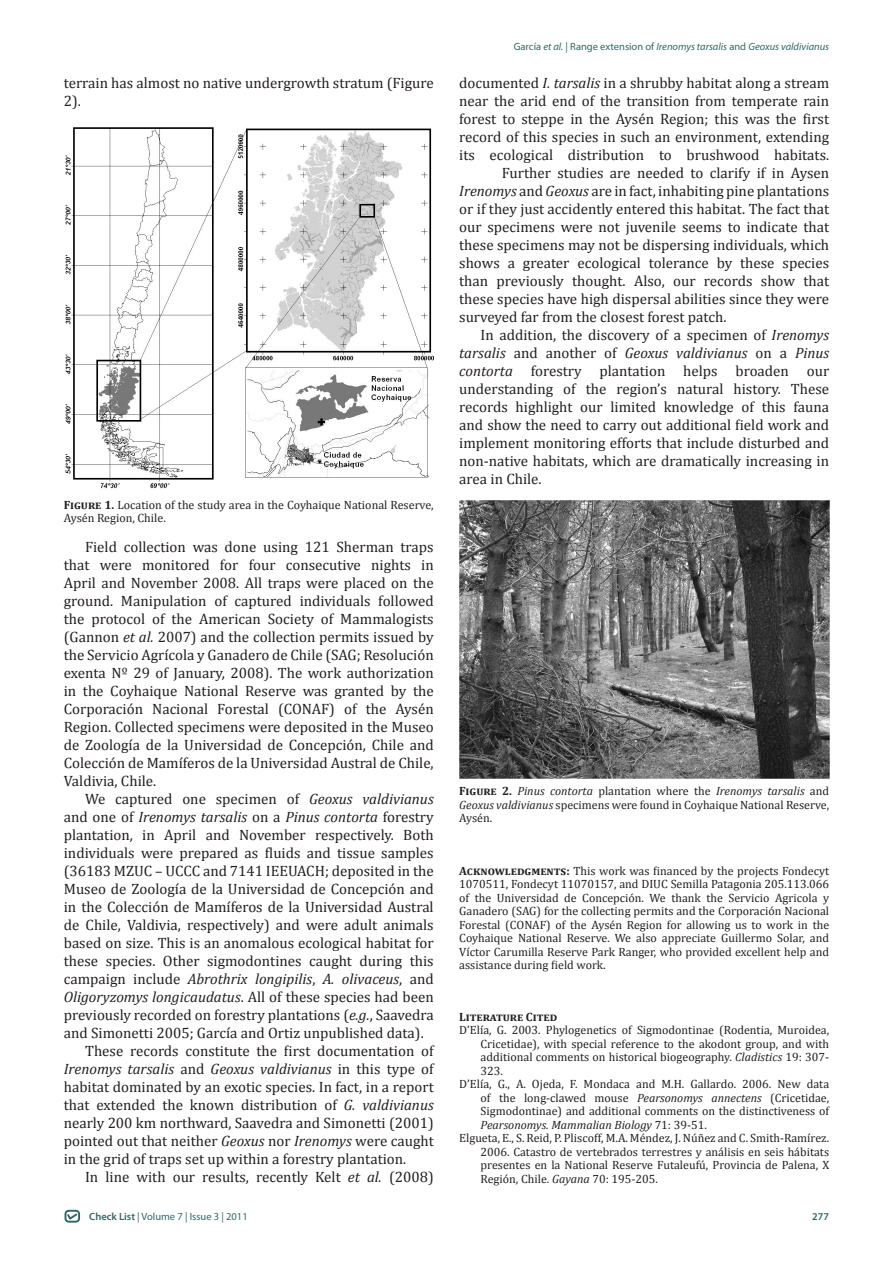
<style>
.page{position:relative;width:893px;height:1263px;background:#fff}
.page>*{position:absolute;margin:0;border:0;box-sizing:border-box;transform-origin:0 0}
.t1{font:15px/18px "Cambria";color:#231f20;text-align:justify}
.t2{font:12px/13.5px "Cambria";color:#231f20;text-align:justify}
.t3{font:700 12px "Cambria";color:#231f20}
.t4{font:italic 10.5px "Myriad Pro";color:#336767}
.t5{font:10.5px "Myriad Pro";color:#336767}
.t6{font:600 10.5px "Myriad Pro";color:#336767}
.s1{font-weight:700}
.s2{font-style:italic}
.s3{font-weight:600}
.s4{font-style:normal}
</style>
<div class="page">
<div style="left:65px;top:1210px;width:15px;height:12px;border:2px solid #326667;border-radius:3px"></div>
<svg style="left:66px;top:1212px;width:13px;height:9px"></svg>
<img style="left:65px;top:127px;width:369px;height:362px">
<img style="left:459px;top:501px;width:370px;height:277px">
<p class="t1" style="left:64px;top:74px;width:371px">terrain has almost no native undergrowth stratum (Figure<br>2).</p>
<p class="t2" style="left:64px;top:498px;width:371px"><span class="s1">Figure 1.</span> Location of the study area in the Coyhaique National Reserve,<br>Aysén Region, Chile.</p>
<p class="t1" style="left:64px;top:538px;width:371px;text-indent:21px">Field collection was done using 121 Sherman traps that were monitored for four consecutive nights in April and November 2008. All traps were placed on the ground. Manipulation of captured individuals followed the protocol of the American Society of Mammalogists (Gannon <span class="s2">et al.</span> 2007) and the collection permits issued by the Servicio Agrícola y Ganadero de Chile (SAG; Resolución exenta Nº 29 of January, 2008). The work authorization in the Coyhaique National Reserve was granted by the Corporación Nacional Forestal (CONAF) of the Aysén Region. Collected specimens were deposited in the Museo de Zoología de la Universidad de Concepción, Chile and Colección de Mamíferos de la Universidad Austral de Chile, Valdivia, Chile.</p>
<p class="t1" style="left:64px;top:790px;width:371px;text-indent:21px">We captured one specimen of <span class="s2">Geoxus valdivianus </span>and one of <span class="s2">Irenomys tarsalis</span> on a <span class="s2">Pinus contorta</span> forestry plantation, in April and November respectively. Both individuals were prepared as fluids and tissue samples (36183 MZUC – UCCC and 7141 IEEUACH; deposited in the Museo de Zoología de la Universidad de Concepción and in the Colección de Mamíferos de la Universidad Austral de Chile, Valdivia, respectively) and were adult animals based on size. This is an anomalous ecological habitat for these species. Other sigmodontines caught during this campaign include <span class="s2">Abrothrix longipilis</span>, <span class="s2">A. olivaceus</span>, and <span class="s2">Oligoryzomys longicaudatus</span>. All of these species had been previously recorded on forestry plantations (<span class="s2">e.g.</span>, Saavedra and Simonetti 2005; García and Ortiz unpublished data).</p>
<p class="t1" style="left:64px;top:1042px;width:371px;text-indent:21px">These records constitute the first documentation of <span class="s2">Irenomys tarsalis</span> and <span class="s2">Geoxus valdivianus</span> in this type of habitat dominated by an exotic species. In fact, in a report that extended the known distribution of <span class="s2">G. valdivianus </span>nearly 200 km northward, Saavedra and Simonetti (2001) pointed out that neither <span class="s2">Geoxus</span> nor <span class="s2">Irenomys</span> were caught in the grid of traps set up within a forestry plantation.</p>
<p class="t1" style="left:85px;top:1168px;width:350px">In line with our results, recently Kelt <span class="s2">et al.</span> (2008)</p>
<p class="t5" style="left:89px;top:1210px;width:160px"><span class="s3">Check List</span> | Volume 7 | Issue 3 | 2011</p>
<p class="t4" style="left:514px;top:40px;width:317px"><span class="s4">García</span> et al. <span class="s4">| Range extension of</span> Irenomys tarsalis <span class="s4">and</span> Geoxus valdivianus</p>
<p class="t1" style="left:459px;top:74px;width:371px">documented <span class="s2">I. tarsalis</span> in a shrubby habitat along a stream</p>
<p class="t1" style="left:459px;top:92px;width:371px">near the arid end of the transition from temperate rain</p>
<p class="t1" style="left:459px;top:110px;width:371px">forest to steppe in the Aysén Region; this was the first</p>
<p class="t1" style="left:459px;top:128px;width:371px">record of this species in such an environment, extending</p>
<p class="t1" style="left:459px;top:146px;width:371px">its ecological distribution to brushwood habitats.</p>
<p class="t1" style="left:502px;top:164px;width:329px">Further studies are needed to clarify if in Aysen</p>
<p class="t1" style="left:459px;top:182px;width:371px"><span class="s2">Irenomys</span> and <span class="s2">Geoxus</span> are in fact, inhabiting pine plantations</p>
<p class="t1" style="left:459px;top:200px;width:371px">or if they just accidently entered this habitat. The fact that</p>
<p class="t1" style="left:459px;top:218px;width:371px">our specimens were not juvenile seems to indicate that</p>
<p class="t1" style="left:459px;top:236px;width:371px">these specimens may not be dispersing individuals, which</p>
<p class="t1" style="left:459px;top:254px;width:371px">shows a greater ecological tolerance by these species</p>
<p class="t1" style="left:459px;top:272px;width:371px">than previously thought. Also, our records show that</p>
<p class="t1" style="left:459px;top:290px;width:371px">these species have high dispersal abilities since they were</p>
<p class="t1" style="left:459px;top:308px;width:269px">surveyed far from the closest forest patch.</p>
<p class="t1" style="left:459px;top:326px;width:371px;text-indent:21px">In addition, the discovery of a specimen of <span class="s2">Irenomys tarsalis</span> and another of <span class="s2">Geoxus valdivianus</span> on a <span class="s2">Pinus contorta</span> forestry plantation helps broaden our understanding of the region’s natural history. These records highlight our limited knowledge of this fauna and show the need to carry out additional field work and implement monitoring efforts that include disturbed and non-native habitats, which are dramatically increasing in area in Chile.</p>
<p class="t2" style="left:459px;top:784px;width:371px"><span class="s1">Figure 2.</span> <span class="s2">Pinus contorta</span> plantation where the <span class="s2">Irenomys tarsalis</span> and <span class="s2">Geoxus valdivianus</span> specimens were found in Coyhaique National Reserve, Aysén.</p>
<p class="t2" style="left:459px;top:864px;width:371px"><span class="s1">Acknowledgments:</span> This work was financed by the projects Fondecyt 1070511, Fondecyt 11070157, and DIUC Semilla Patagonia 205.113.066 of the Universidad de Concepción. We thank the Servicio Agricola y Ganadero (SAG) for the collecting permits and the Corporación Nacional Forestal (CONAF) of the Aysén Region for allowing us to work in the Coyhaique National Reserve. We also appreciate Guillermo Solar, and Víctor Carumilla Reserve Park Ranger, who provided excellent help and assistance during field work.</p>
<p class="t3" style="left:459px;top:1009px;width:100px">Literature Cited</p>
<p class="t2" style="left:481px;top:1023px;width:350px;text-indent:-21px">D’Elía, G. 2003. Phylogenetics of Sigmodontinae (Rodentia, Muroidea, Cricetidae), with special reference to the akodont group, and with additional comments on historical biogeography. <span class="s2">Cladistics</span> 19: 307- 323.</p>
<p class="t2" style="left:481px;top:1077px;width:350px;text-indent:-21px">D’Elía, G., A. Ojeda, F. Mondaca and M.H. Gallardo. 2006. New data of the long-clawed mouse <span class="s2">Pearsonomys annectens</span> (Cricetidae, Sigmodontinae) and additional comments on the distinctiveness of <span class="s2">Pearsonomys. Mammalian Biology</span> 71: 39-51.</p>
<p class="t2" style="left:481px;top:1131px;width:350px;text-indent:-21px">Elgueta, E., S. Reid, P. Pliscoff, M.A. Méndez, J. Núñez and C. Smith-Ramírez.<br>2006. Catastro de vertebrados terrestres y análisis en seis hábitats presentes en la National Reserve Futaleufú, Provincia de Palena, X Región, Chile. <span class="s2">Gayana</span> 70: 195-205.</p>
<p class="t6" style="left:812px;top:1209px;width:18px">277</p>
</div>
